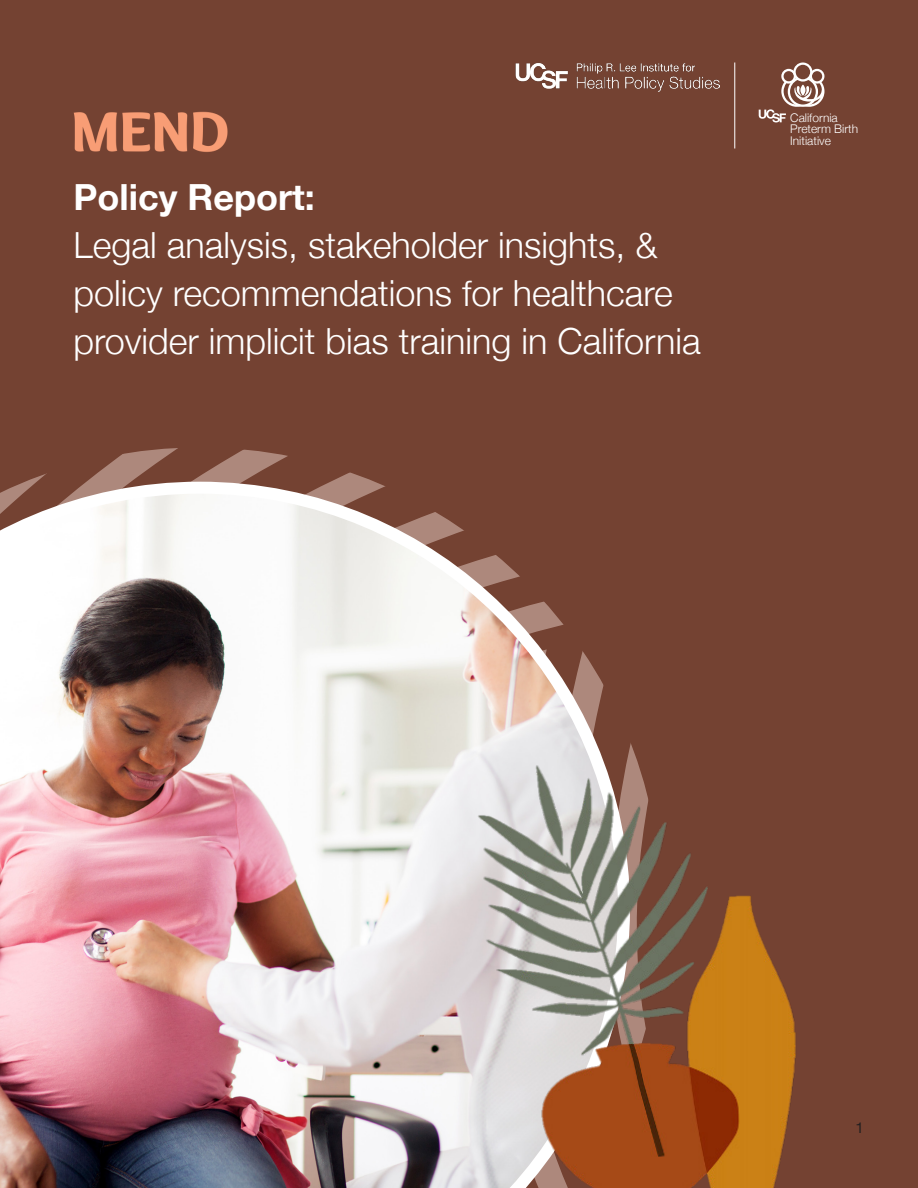
<style>
.page{position:relative;width:918px;height:1188px;background:#744232}
.page>*{position:absolute;margin:0;border:0;box-sizing:border-box;transform-origin:0 0}
.t1{font:300 36px/48px "Helvetica Neue";color:#fff}
.t2{font:700 36px "Helvetica Neue";color:#fff}
.t3{font:15px "Helvetica Neue";color:#231f20}
.t4{font:300 12px/11.4px "Helvetica Neue";color:#fff}
</style>
<div class="page">
<svg style="left:100px;top:458px;width:275px;height:24px"></svg>
<svg style="left:759px;top:63px;width:65px;height:59px"></svg>
<img style="left:73px;top:111px;width:155px;height:41px">
<img style="left:0;top:482px;width:604px;height:706px">
<img style="left:455px;top:743px;width:341px;height:445px">
<img style="left:515px;top:63px;width:204px;height:29px">
<hr style="left:734px;top:63px;width:1px;height:86px;background:#fff">
<p class="t2" style="left:73px;top:169px;width:243px">Policy Report:</p>
<p class="t1" style="left:73px;top:218px;width:629px">Legal analysis, stakeholder insights, &amp; policy recommendations for healthcare provider implicit bias training in California</p>
<p class="t4" style="left:790px;top:111px;width:69px">California<br>Preterm Birth<br>Initiative</p>
<p class="t3" style="left:856px;top:1117px;width:10px">1</p>
</div>
